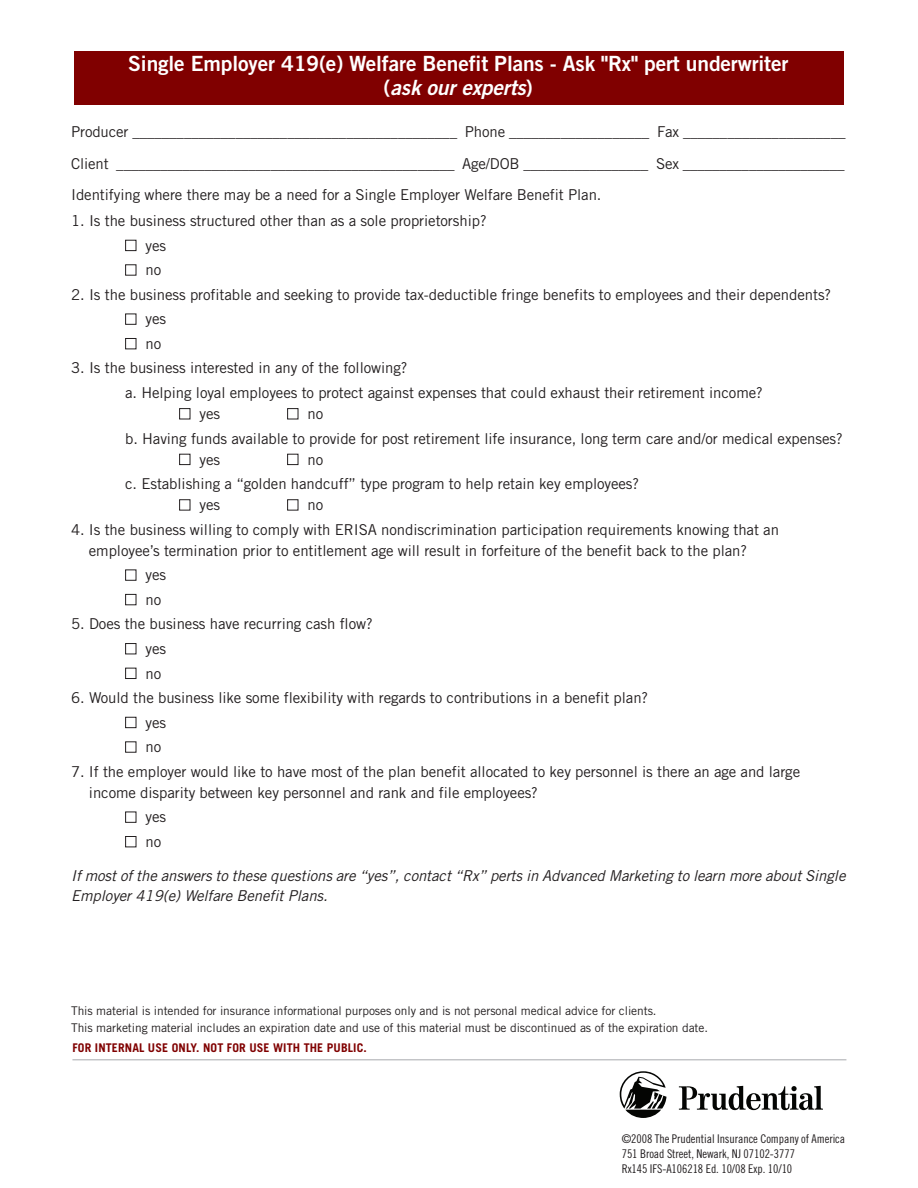
<style>
.page{position:relative;width:918px;height:1188px;background:#fff}
.page>*{position:absolute;margin:0;border:0;box-sizing:border-box;transform-origin:0 0}
.t1{font:21px/24px "Trade Gothic Bold Two";letter-spacing:-.005em;color:#fff;text-align:center}
.t2{font:15px/24.6px "Trade Gothic";letter-spacing:-.005em;color:#231f20}
.t3{font:italic 15px/20.1px "Trade Gothic";letter-spacing:-.005em;color:#231f20}
.t4{font:12px/17.1px "Trade Gothic";letter-spacing:-.005em;color:#231f20}
.t5{font:12px/15px "Trade Gothic Cond Eighteen";letter-spacing:-.005em;color:#231f20}
.t6{font:700 12px "Trade Gothic";letter-spacing:.01em;color:#800000}
.s1{font-style:italic}
.s2{color:#fff}
</style>
<div class="page">
<hr style="left:72px;top:1060px;width:774px;height:1px;background:#a8a9ad">
<svg style="left:679px;top:1086px;width:144px;height:24px"></svg>
<svg style="left:620px;top:1071px;width:46px;height:47px"></svg>
<div style="left:74px;top:51px;width:770px;height:54px;background:#800000"></div>
<h1 class="t1" style="left:128px;top:54px;width:662px">Single Employer 419(e) Welfare Benefit Plans - Ask "Rx" pert underwriter (<span class="s1">ask our experts</span>)</h1>
<p class="t2" style="left:71px;top:118px;width:776px;line-height:31.5px;text-align:justify">Producer ____________________________________________ Phone ___________________ Fax ______________________ Client ______________________________________________ Age/DOB _________________ Sex ______________________ Identifying where there may be a need for a Single Employer Welfare Benefit Plan.</p>
<p class="t2" style="left:71px;top:210px;width:417px">1. Is the business structured other than as a sole proprietorship?</p>
<p class="t2" style="left:125px;top:234px;width:42px"><span class="s2">■</span> yes</p>
<p class="t2" style="left:125px;top:259px;width:38px"><span class="s2">■</span> no</p>
<p class="t2" style="left:71px;top:283px;width:762px">2. Is the business profitable and seeking to provide tax-deductible fringe benefits to employees and their dependents?</p>
<p class="t2" style="left:125px;top:308px;width:42px"><span class="s2">■</span> yes</p>
<p class="t2" style="left:125px;top:333px;width:38px"><span class="s2">■</span> no</p>
<p class="t2" style="left:125px;top:357px;width:639px;text-indent:-54px">3. Is the business interested in any of the following?<br>a. Helping loyal employees to protect against expenses that could exhaust their retirement income?</p>
<p class="t2" style="left:179px;top:403px;width:42px"><span class="s2">■</span> yes</p>
<p class="t2" style="left:125px;top:403px;width:719px;text-indent:162px"><span class="s2">■</span> no<br>b. Having funds available to provide for post retirement life insurance, long term care and/or medical expenses?</p>
<p class="t2" style="left:179px;top:448px;width:42px"><span class="s2">■</span> yes</p>
<p class="t2" style="left:125px;top:448px;width:516px;text-indent:162px"><span class="s2">■</span> no<br>c. Establishing a “golden handcuff” type program to help retain key employees?</p>
<p class="t2" style="left:179px;top:494px;width:42px"><span class="s2">■</span> yes</p>
<p class="t2" style="left:287px;top:494px;width:38px"><span class="s2">■</span> no</p>
<p class="t2" style="left:89px;top:520px;width:692px;line-height:21px;text-indent:-18px">4. Is the business willing to comply with ERISA nondiscrimination participation requirements knowing that an employee’s termination prior to entitlement age will result in forfeiture of the benefit back to the plan?</p>
<p class="t2" style="left:125px;top:564px;width:42px"><span class="s2">■</span> yes</p>
<p class="t2" style="left:125px;top:589px;width:38px"><span class="s2">■</span> no</p>
<p class="t2" style="left:71px;top:613px;width:303px">5. Does the business have recurring cash flow?</p>
<p class="t2" style="left:125px;top:638px;width:42px"><span class="s2">■</span> yes</p>
<p class="t2" style="left:125px;top:662px;width:38px"><span class="s2">■</span> no</p>
<p class="t2" style="left:71px;top:687px;width:579px">6. Would the business like some flexibility with regards to contributions in a benefit plan?</p>
<p class="t2" style="left:125px;top:711px;width:42px"><span class="s2">■</span> yes</p>
<p class="t2" style="left:125px;top:736px;width:38px"><span class="s2">■</span> no</p>
<p class="t2" style="left:89px;top:762px;width:713px;line-height:21px;text-indent:-18px">7. If the employer would like to have most of the plan benefit allocated to key personnel is there an age and large income disparity between key personnel and rank and file employees?</p>
<p class="t2" style="left:125px;top:806px;width:42px"><span class="s2">■</span> yes</p>
<p class="t2" style="left:125px;top:831px;width:38px"><span class="s2">■</span> no</p>
<p class="t3" style="left:71px;top:867px;width:776px">If most of the answers to these questions are “yes”, contact “Rx” perts in Advanced Marketing to learn more about Single<br>Employer 419(e) Welfare Benefit Plans.</p>
<p class="t4" style="left:71px;top:1003px;width:638px">This material is intended for insurance informational purposes only and is not personal medical advice for clients.<br>This marketing material includes an expiration date and use of this material must be discontinued as of the expiration date.</p>
<p class="t6" style="left:72px;top:1043px;width:296px">FOR INTERNAL USE ONLY. NOT FOR USE WITH THE PUBLIC.</p>
<p class="t5" style="left:622px;top:1132px;width:225px">©2008 The Prudential Insurance Company of America<br>751 Broad Street, Newark, NJ 07102-3777<br>Rx145 IFS-A106218 Ed. 10/08 Exp. 10/10</p>
</div>
